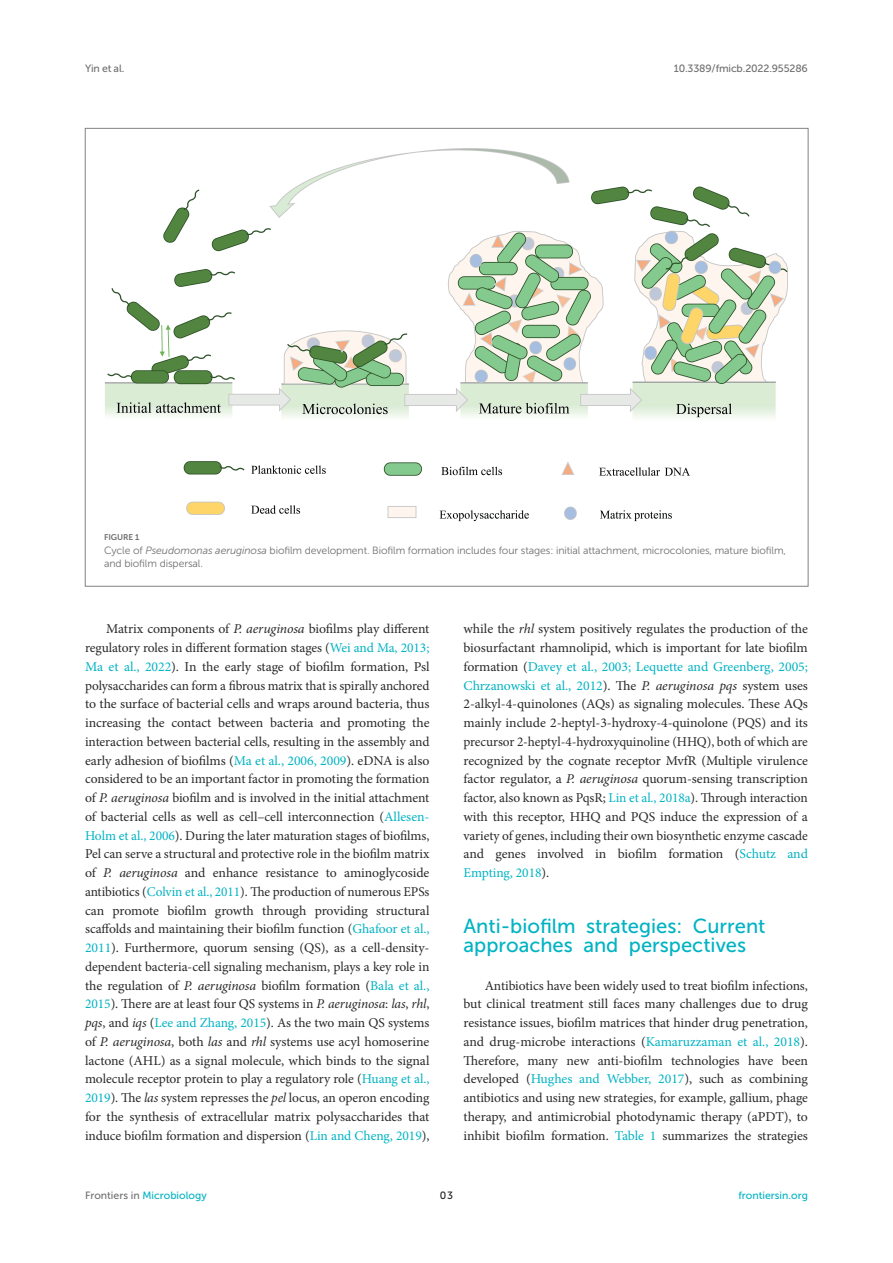
<style>
.page{position:relative;width:893px;height:1263px;background:#fff}
.page>*{position:absolute;margin:0;border:0;box-sizing:border-box;transform-origin:0 0}
.HEAD_1{font:20.25px/18.8px "Museo Sans 500";color:#00b3c3}
.TEXT{font:13.5px/18.8px "Minion Pro";letter-spacing:-.01em;color:#292929;text-align:justify}
.TEXT_FLUSH{font:13.5px/18.8px "Minion Pro";letter-spacing:-.005em;color:#292929;text-align:justify}
.FIG_LEG{font:10.5px/13.5px "Museo Sans 300";letter-spacing:-.01em;color:#6f6f70}
.t1{font:10.5px "Museo Sans 500";color:#00b3c3}
.t2{font:10.5px "Museo Sans 500";letter-spacing:-.015em;color:#6f6f70}
.t3{font:10.5px "Museo Sans 500";color:#231f20}
.FIG_HD{font:8.25px "Museo Sans 700";letter-spacing:-.01em;color:#6f6f70}
.s1{font-style:italic}
.s2{color:#00b3c3}
.s3{color:#6f6f70}
</style>
<div class="page">
<img style="left:104px;top:148px;width:684px;height:373px">
<p class="t2" style="left:85px;top:63px;width:41px">Yin et al.</p>
<p class="t2" style="left:674px;top:63px;width:136px">10.3389/fmicb.2022.955286</p>
<p class="FIG_HD" style="left:104px;top:533px;width:37px">FIGURE 1</p>
<p class="FIG_LEG" style="left:104px;top:543px;width:683px">Cycle of <span class="s1">Pseudomonas aeruginosa</span> biofilm development. Biofilm formation includes four stages: initial attachment, microcolonies, mature biofilm, and biofilm dispersal.</p>
<p class="TEXT" style="left:85px;top:620px;width:346px;text-indent:21px">Matrix components of <span class="s1">P. aeruginosa</span> biofilms play different regulatory roles in different formation stages (<span class="s2">Wei and Ma, 2013; Ma et al., 2022</span>). In the early stage of biofilm formation, Psl polysaccharides can form a fibrous matrix that is spirally anchored to the surface of bacterial cells and wraps around bacteria, thus increasing the contact between bacteria and promoting the interaction between bacterial cells, resulting in the assembly and early adhesion of biofilms (<span class="s2">Ma et al., 2006, 2009</span>). eDNA is also considered to be an important factor in promoting the formation of <span class="s1">P. aeruginosa</span> biofilm and is involved in the initial attachment of bacterial cells as well as cell–cell interconnection (<span class="s2">Allesen-Holm et al., 2006</span>). During the later maturation stages of biofilms, Pel can serve a structural and protective role in the biofilm matrix of <span class="s1">P. aeruginosa</span> and enhance resistance to aminoglycoside antibiotics (<span class="s2">Colvin et al., 2011</span>). The production of numerous EPSs can promote biofilm growth through providing structural scaffolds and maintaining their biofilm function (<span class="s2">Ghafoor et al., 2011</span>). Furthermore, quorum sensing (QS), as a cell-density&shy;dependent bacteria-cell signaling mechanism, plays a key role in the regulation of <span class="s1">P. aeruginosa</span> biofilm formation (<span class="s2">Bala et al., 2015</span>). There are at least four QS systems in <span class="s1">P. aeruginosa</span>: <span class="s1">las</span>, <span class="s1">rhl</span>, <span class="s1">pqs</span>, and <span class="s1">iqs</span> (<span class="s2">Lee and Zhang, 2015</span>). As the two main QS systems of <span class="s1">P. aeruginosa</span>, both <span class="s1">las</span> and <span class="s1">rhl</span> systems use acyl homoserine lactone (AHL) as a signal molecule, which binds to the signal molecule receptor protein to play a regulatory role (<span class="s2">Huang et al., 2019</span>). The <span class="s1">las</span> system represses the <span class="s1">pel</span> locus, an operon encoding for the synthesis of extracellular matrix polysaccharides that induce biofilm formation and dispersion (<span class="s2">Lin and Cheng, 2019</span>),</p>
<p class="TEXT" style="left:463px;top:620px;width:346px">while the <span class="s1">rhl</span> system positively regulates the production of the biosurfactant rhamnolipid, which is important for late biofilm formation (<span class="s2">Davey et al., 2003; Lequette and Greenberg, 2005; Chrzanowski et al., 2012</span>). The <span class="s1">P. aeruginosa pqs</span> system uses 2-alkyl-4-quinolones (AQs) as signaling molecules. These AQs mainly include 2-heptyl-3-hydroxy-4-quinolone (PQS) and its precursor 2-heptyl-4-hydroxyquinoline (HHQ), both of which are recognized by the cognate receptor MvfR (Multiple virulence factor regulator, a <span class="s1">P. aeruginosa</span> quorum-sensing transcription factor, also known as PqsR; <span class="s2">Lin et al., 2018a</span>). Through interaction with this receptor, HHQ and PQS induce the expression of a variety of genes, including their own biosynthetic enzyme cascade and genes involved in biofilm formation (<span class="s2">Schutz and Empting, 2018</span>).</p>
<p class="HEAD_1" style="left:463px;top:917px;width:303px">Anti-biofilm strategies: Current approaches and perspectives</p>
<p class="TEXT_FLUSH" style="left:463px;top:976px;width:346px;text-indent:21px">Antibiotics have been widely used to treat biofilm infections, but clinical treatment still faces many challenges due to drug resistance issues, biofilm matrices that hinder drug penetration, and drug-microbe interactions (<span class="s2">Kamaruzzaman et al., 2018</span>).<br>Therefore, many new anti-biofilm technologies have been developed (<span class="s2">Hughes and Webber, 2017</span>), such as combining antibiotics and using new strategies, for example, gallium, phage therapy, and antimicrobial photodynamic therapy (aPDT), to inhibit biofilm formation. <span class="s2">Table 1</span> summarizes the strategies</p>
<p class="t1" style="left:85px;top:1190px;width:123px"><span class="s3">Frontiers in</span> Microbiology</p>
<p class="t3" style="left:440px;top:1190px;width:15px">03</p>
<p class="t1" style="left:738px;top:1190px;width:71px">frontiersin.org</p>
</div>
